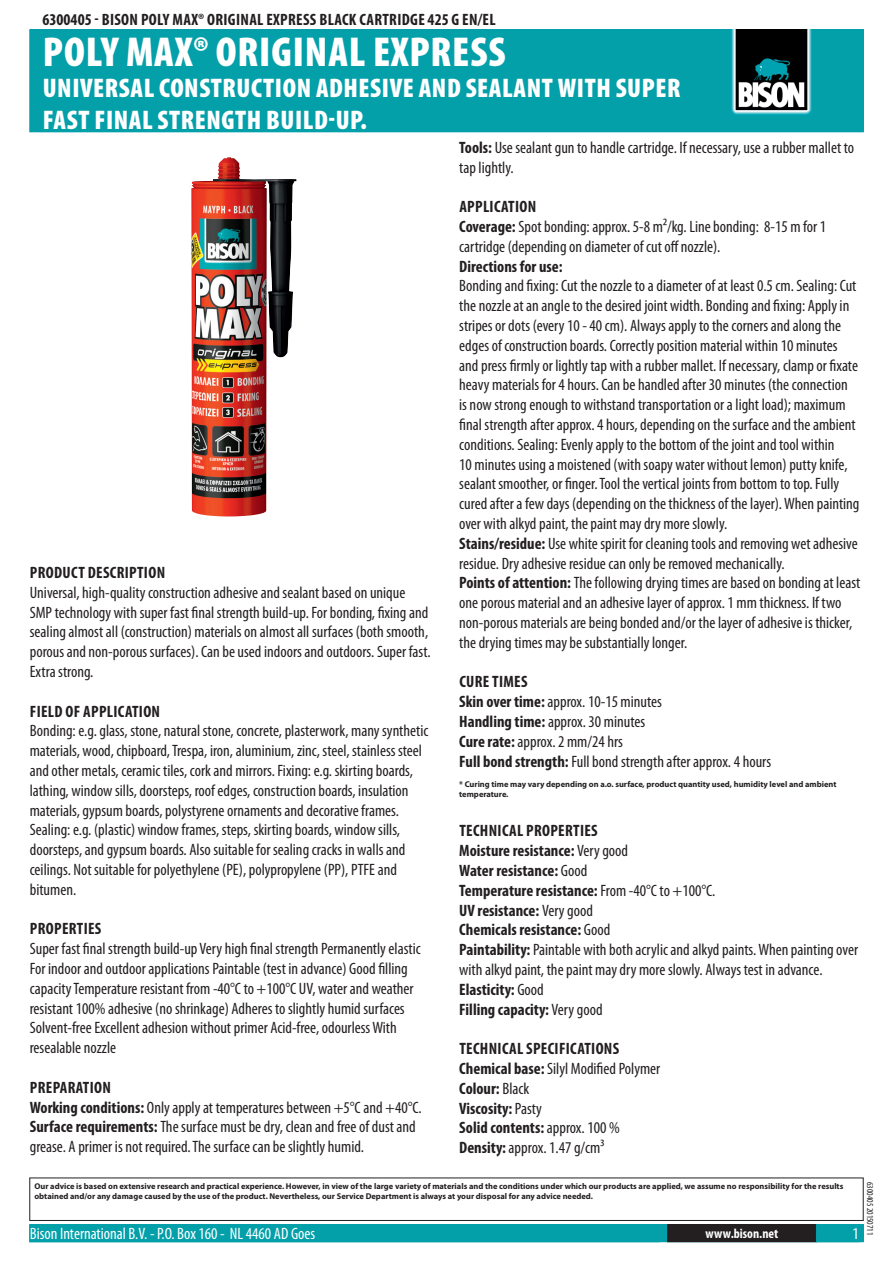
<style>
.page{position:relative;width:893px;height:1263px;background:#fff}
.page>*{position:absolute;margin:0;border:0;box-sizing:border-box;transform-origin:0 0}
.PageHeader{font:900 condensed 42px "Myriad Pro";letter-spacing:.02em;color:#fff}
.PageSubheader{font:900 condensed 27px/32.4px "Myriad Pro";letter-spacing:.02em;color:#fff}
.Regular{font:condensed 16.5px/19.8px "Myriad Pro";color:#231f20}
.Regular-2{font:700 condensed 16.5px "Myriad Pro";color:#231f20}
.TOCItem{font:700 condensed 16.5px "Myriad Pro";letter-spacing:.02em;color:#231f20}
.ContactData{font:condensed 16.5px "Myriad Pro";color:#fff}
.URL{font:700 condensed 13.5px "Myriad Pro";letter-spacing:.015em;color:#fff}
.Revisie{font:condensed 9px "Myriad Pro";color:#231f20}
.Disclaimer{font:700 8.4px/10.1px "Myriad Pro";color:#231f20}
.s1{font-weight:700}
.s2{font-weight:400}
</style>
<div class="page">
<div style="left:30px;top:30px;width:833px;height:102px;background:#04a0aa"></div>
<div style="left:731px;top:30px;width:85px;height:85px;background:linear-gradient(to bottom,#05a7b3,#04a6b2)"></div>
<img style="left:731px;top:30px;width:80px;height:85px">
<div style="left:29px;top:1177px;width:835px;height:44px;border:1px solid #231f20"></div>
<div style="left:30px;top:1225px;width:833px;height:17px;background:#04a0aa"></div>
<div style="left:29px;top:1224px;width:835px;height:18px;border:1px solid #04a0aa"></div>
<div style="left:668px;top:1225px;width:148px;height:17px;background:#231f20"></div>
<div style="left:667px;top:1224px;width:150px;height:18px;border:1px solid #231f20"></div>
<img style="left:191px;top:157px;width:106px;height:359px">
<p class="TOCItem" style="left:43px;top:9px;width:453px">6300405 - Bison Poly Max® Original Express Black Cartridge 425 g EN/EL</p>
<p class="PageHeader" style="left:43px;top:25px;width:464px">POLY MAX® ORIGINAL EXPRESS</p>
<p class="PageSubheader" style="left:43px;top:71px;width:639px">UNIVERSAL CONSTRUCTION ADHESIVE AND SEALANT WITH SUPER<br>FAST FINAL STRENGTH BUILD-UP.</p>
<p class="TOCItem" style="left:30px;top:562px;width:137px">Product description</p>
<p class="Regular" style="left:30px;top:582px;width:402px">Universal, high-quality construction adhesive and sealant based on unique SMP technology with super fast final strength build-up. For bonding, fixing and sealing almost all (construction) materials on almost all surfaces (both smooth, porous and non-porous surfaces). Can be used indoors and outdoors. Super fast.<br>Extra strong.</p>
<p class="TOCItem" style="left:30px;top:701px;width:132px">Field of application</p>
<p class="Regular" style="left:30px;top:721px;width:400px">Bonding: e.g. glass, stone, natural stone, concrete, plasterwork, many synthetic materials, wood, chipboard, Trespa, iron, aluminium, zinc, steel, stainless steel and other metals, ceramic tiles, cork and mirrors. Fixing: e.g. skirting boards, lathing, window sills, doorsteps, roof edges, construction boards, insulation materials, gypsum boards, polystyrene ornaments and decorative frames.<br>Sealing: e.g. (plastic) window frames, steps, skirting boards, window sills, doorsteps, and gypsum boards. Also suitable for sealing cracks in walls and ceilings. Not suitable for polyethylene (PE), polypropylene (PP), PTFE and bitumen.</p>
<p class="TOCItem" style="left:30px;top:918px;width:73px">Properties</p>
<p class="Regular" style="left:30px;top:939px;width:392px">Super fast final strength build-up Very high final strength Permanently elastic For indoor and outdoor applications Paintable (test in advance) Good filling capacity Temperature resistant from -40°C to +1 00°C UV, water and weather resistant 1 00% adhesive (no shrinkage) Adheres to slightly humid surfaces Solvent-free Excellent adhesion without primer Acid-free, odourless With resealable nozzle</p>
<p class="TOCItem" style="left:30px;top:1077px;width:83px">Preparation</p>
<p class="Regular" style="left:30px;top:1097px;width:393px"><span class="s1">Working conditions:</span> Only apply at temperatures between +5°C and +40°C.</p>
<p class="Regular" style="left:30px;top:1117px;width:388px"><span class="s1">Surface requirements:</span> The surface must be dry, clean and free of dust and grease. A primer is not required. The surface can be slightly humid.</p>
<p class="Regular" style="left:459px;top:137px;width:396px"><span class="s1">Tools:</span> Use sealant gun to handle cartridge. If necessary, use a rubber mallet to tap lightly.</p>
<p class="TOCItem" style="left:459px;top:196px;width:78px">Application</p>
<p class="Regular" style="left:459px;top:216px;width:365px"><span class="s1">Coverage:</span> Spot bonding: approx. 5-8 m²/kg. Line bonding: 8-1 5 m for 1 cartridge (depending on diameter of cut off nozzle).</p>
<p class="Regular-2" style="left:459px;top:256px;width:105px">Directions for use:</p>
<p class="Regular" style="left:459px;top:276px;width:402px">Bonding and fixing: Cut the nozzle to a diameter of at least 0.5 cm. Sealing: Cut the nozzle at an angle to the desired joint width. Bonding and fixing: Apply in stripes or dots (every 1 0 - 40 cm). Always apply to the corners and along the edges of construction boards. Correctly position material within 1 0 minutes and press firmly or lightly tap with a rubber mallet. If necessary, clamp or fixate heavy materials for 4 hours. Can be handled after 30 minutes (the connection is now strong enough to withstand transportation or a light load); maximum final strength after approx. 4 hours, depending on the surface and the ambient conditions. Sealing: Evenly apply to the bottom of the joint and tool within<br>1 0 minutes using a moistened (with soapy water without lemon) putty knife, sealant smoother, or finger. Tool the vertical joints from bottom to top. Fully cured after a few days (depending on the thickness of the layer). When painting over with alkyd paint, the paint may dry more slowly.</p>
<p class="Regular" style="left:459px;top:533px;width:400px"><span class="s1">Stains/residue:</span> Use white spirit for cleaning tools and removing wet adhesive residue. Dry adhesive residue can only be removed mechanically.</p>
<p class="Regular" style="left:459px;top:573px;width:403px"><span class="s1">Points of attention:</span> The following drying times are based on bonding at least one porous material and an adhesive layer of approx. 1 mm thickness. If two non-porous materials are being bonded and/or the layer of adhesive is thicker, the drying times may be substantially longer.</p>
<p class="TOCItem" style="left:459px;top:671px;width:70px">Cure times</p>
<p class="Regular" style="left:459px;top:692px;width:204px"><span class="s1">Skin over time:</span> approx. 1 0-1 5 minutes</p>
<p class="Regular" style="left:459px;top:711px;width:187px"><span class="s1">Handling time:</span> approx. 30 minutes</p>
<p class="Regular" style="left:459px;top:731px;width:165px"><span class="s1">Cure rate:</span> approx. 2 mm/24 hrs</p>
<p class="Regular" style="left:459px;top:751px;width:313px"><span class="s1">Full bond strength:</span> Full bond strength after approx. 4 hours</p>
<p class="Disclaimer" style="left:459px;top:779px;width:379px">* Curing time may vary depending on a.o. surface, product quantity used, humidity level and ambient temperature.</p>
<p class="TOCItem" style="left:459px;top:821px;width:140px">Technical properties</p>
<p class="Regular-2" style="left:459px;top:840px;width:170px">Moisture resistance: <span class="s2">Very good</span></p>
<p class="Regular-2" style="left:459px;top:860px;width:130px">Water resistance: <span class="s2">Good</span></p>
<p class="Regular-2" style="left:459px;top:880px;width:258px">Temperature resistance: <span class="s2">From -40°C to +1 00°C.</span></p>
<p class="Regular-2" style="left:459px;top:900px;width:135px">UV resistance: <span class="s2">Very good</span></p>
<p class="Regular-2" style="left:459px;top:920px;width:153px">Chemicals resistance: <span class="s2">Good</span></p>
<p class="Regular" style="left:459px;top:940px;width:400px"><span class="s1">Paintability:</span> Paintable with both acrylic and alkyd paints. When painting over with alkyd paint, the paint may dry more slowly. Always test in advance.</p>
<p class="Regular-2" style="left:459px;top:979px;width:86px">Elasticity: <span class="s2">Good</span></p>
<p class="Regular-2" style="left:459px;top:999px;width:145px">Filling capacity: <span class="s2">Very good</span></p>
<p class="TOCItem" style="left:459px;top:1038px;width:161px">Technical specifications</p>
<p class="Regular" style="left:459px;top:1058px;width:203px"><span class="s1">Chemical base:</span> Silyl Modified Polymer</p>
<p class="Regular-2" style="left:459px;top:1078px;width:72px">Colour: <span class="s2">Black</span></p>
<p class="Regular-2" style="left:459px;top:1098px;width:84px">Viscosity: <span class="s2">Pasty</span></p>
<p class="Regular-2" style="left:459px;top:1118px;width:162px">Solid contents: <span class="s2">approx. 1 00 %</span></p>
<p class="Regular" style="left:459px;top:1138px;width:147px"><span class="s1">Density:</span> approx. 1 .47 g/cm³</p>
<p class="Disclaimer" style="left:34px;top:1181px;width:810px">Our advice is based on extensive research and practical experience. However, in view of the large variety of materials and the conditions under which our products are applied, we assume no responsibility for the results obtained and/or any damage caused by the use of the product. Nevertheless, our Service Department is always at your disposal for any advice needed.</p>
<p class="ContactData" style="left:30px;top:1224px;width:287px">Bison International B.V. - P.O. Box 1 60 - NL 4460 AD Goes</p>
<p class="URL" style="left:706px;top:1225px;width:74px">www.bison.net</p>
<p class="Revisie" style="left:875px;top:1182px;width:53px;rotate:90deg">6300405 201 50711</p>
</div>
